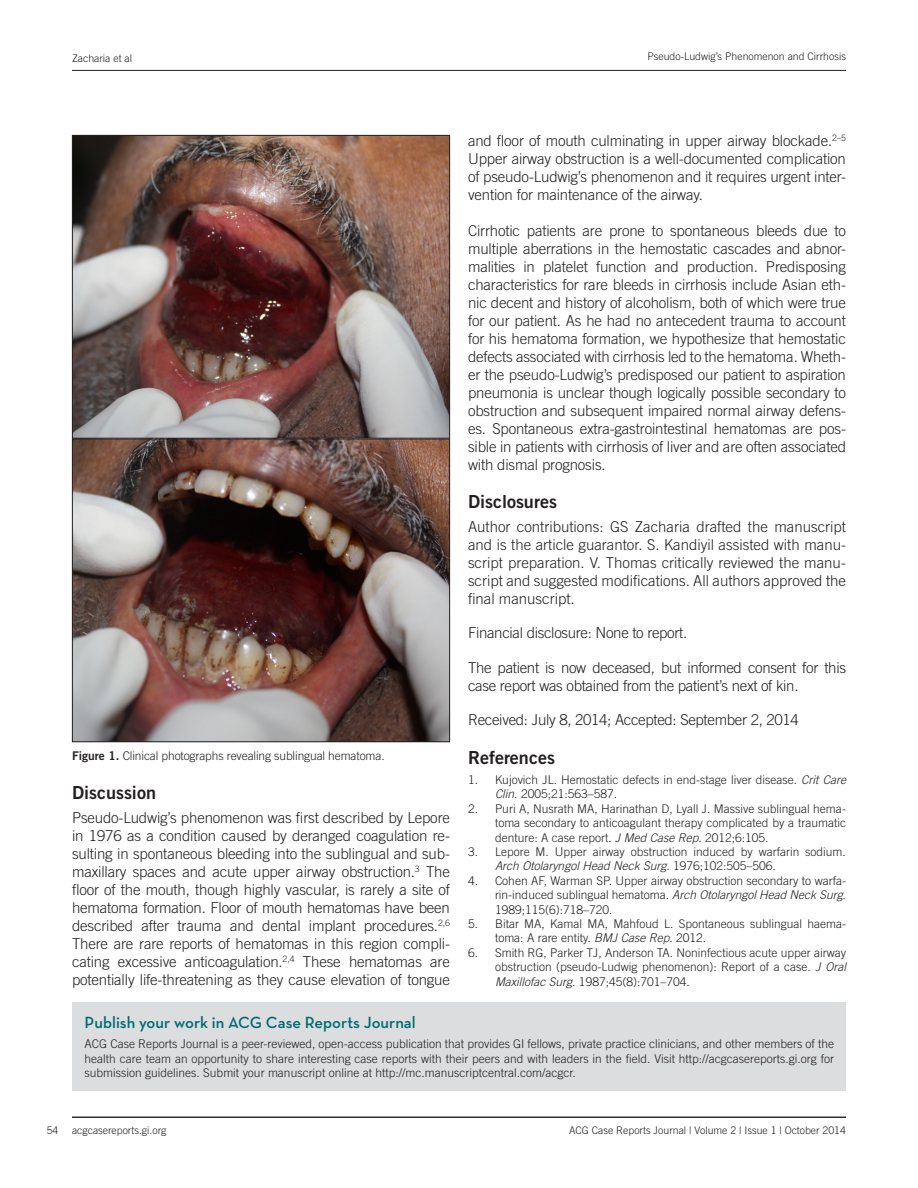
<style>
.page{position:relative;width:918px;height:1188px;background:#fff}
.page>*{position:absolute;margin:0;border:0;box-sizing:border-box;transform-origin:0 0}
.t1{font:18px "Trade Gothic LT Std Bd 2";color:#231f20}
.t2{font:600 16.5px "Neutraface Text";color:#006a71}
.CRJ_Paragraph_Style{font:300 15px/18px "Trade Gothic LT Std";letter-spacing:-.01em;color:#231f20;text-align:justify}
.t3{font:300 12px/14.4px "Trade Gothic LT Std";color:#231f20;text-align:justify}
.t4{font:300 10.5px "Trade Gothic LT Std";color:#231f20}
.s1{font-family:"Trade Gothic LT Std Bd 2";font-weight:400}
.s2{font-style:italic}
</style>
<div class="page">
<div style="left:73px;top:1002px;width:773px;height:89px;background:#dcdddf"></div>
<hr style="left:72px;top:70px;width:774px;height:1px;background:#231f20">
<hr style="left:72px;top:1117px;width:774px;height:1px;background:#231f20">
<img style="left:74px;top:137px;width:374px;height:603px">
<div style="left:72px;top:135px;width:378px;height:304px;border:1px solid #231f20"></div>
<div style="left:72px;top:439px;width:378px;height:303px;border:1px solid #231f20"></div>
<p class="t4" style="left:72px;top:52px;width:62px">Zacharia et al</p>
<p class="t4" style="left:647px;top:50px;width:200px">Pseudo-Ludwig’s Phenomenon and Cirrhosis</p>
<p class="t3" style="left:72px;top:748px;width:314px"><span class="s1">Figure 1.</span> Clinical photographs revealing sublingual hematoma.</p>
<p class="t1" style="left:72px;top:782px;width:86px">Discussion</p>
<p class="CRJ_Paragraph_Style" style="left:72px;top:809px;width:380px">Pseudo-Ludwig’s phenomenon was first described by Lepore in 1976 as a condition caused by deranged coagulation re&shy;sulting in spontaneous bleeding into the sublingual and sub&shy;maxillary spaces and acute upper airway obstruction.<sup>3</sup> The floor of the mouth, though highly vascular, is rarely a site of hematoma formation. Floor of mouth hematomas have been described after trauma and dental implant procedures.<sup>2,6<br></sup>There are rare reports of hematomas in this region compli&shy;cating excessive anticoagulation.<sup>2,4</sup> These hematomas are potentially life-threatening as they cause elevation of tongue</p>
<p class="CRJ_Paragraph_Style" style="left:468px;top:131px;width:379px">and floor of mouth culminating in upper airway blockade.<sup>2–5<br></sup>Upper airway obstruction is a well-documented complication of pseudo-Ludwig’s phenomenon and it requires urgent inter&shy;vention for maintenance of the airway.</p>
<p class="CRJ_Paragraph_Style" style="left:468px;top:221px;width:380px">Cirrhotic patients are prone to spontaneous bleeds due to multiple aberrations in the hemostatic cascades and abnor&shy;malities in platelet function and production. Predisposing characteristics for rare bleeds in cirrhosis include Asian eth&shy;nic decent and history of alcoholism, both of which were true for our patient. As he had no antecedent trauma to account for his hematoma formation, we hypothesize that hemostatic defects associated with cirrhosis led to the hematoma. Wheth&shy;er the pseudo-Ludwig’s predisposed our patient to aspiration pneumonia is unclear though logically possible secondary to obstruction and subsequent impaired normal airway defens&shy;es. Spontaneous extra-gastrointestinal hematomas are pos&shy;sible in patients with cirrhosis of liver and are often associated with dismal prognosis.</p>
<p class="t1" style="left:468px;top:490px;width:90px">Disclosures</p>
<p class="CRJ_Paragraph_Style" style="left:468px;top:517px;width:380px">Author contributions: GS Zacharia drafted the manuscript and is the article guarantor. S. Kandiyil assisted with manu&shy;script preparation. V. Thomas critically reviewed the manu&shy;script and suggested modifications. All authors approved the final manuscript.</p>
<p class="CRJ_Paragraph_Style" style="left:468px;top:624px;width:221px">Financial disclosure: None to report.</p>
<p class="CRJ_Paragraph_Style" style="left:468px;top:658px;width:380px">The patient is now deceased, but informed consent for this case report was obtained from the patient’s next of kin.</p>
<p class="CRJ_Paragraph_Style" style="left:468px;top:711px;width:332px">Received: July 8, 2014; Accepted: September 2, 2014</p>
<p class="t1" style="left:468px;top:746px;width:88px">References</p>
<p class="t3" style="left:495px;top:772px;width:353px;text-indent:-27px">1. Kujovich JL. Hemostatic defects in end-stage liver disease. <span class="s2">Crit Care<br>Clin</span>. 2005;21:563–587.</p>
<p class="t3" style="left:495px;top:801px;width:353px;text-indent:-27px">2. Puri A, Nusrath MA, Harinathan D, Lyall J. Massive sublingual hema&shy;toma secondary to anticoagulant therapy complicated by a traumatic denture: A case report. <span class="s2">J Med Case Rep</span>. 2012;6:105.</p>
<p class="t3" style="left:495px;top:844px;width:352px;text-indent:-27px">3. Lepore M. Upper airway obstruction induced by warfarin sodium.<br><span class="s2">Arch Otolaryngol Head Neck Surg</span>. 1976;102:505–506.</p>
<p class="t3" style="left:495px;top:873px;width:353px;text-indent:-27px">4. Cohen AF, Warman SP. Upper airway obstruction secondary to warfa&shy;rin-induced sublingual hematoma. <span class="s2">Arch Otolaryngol Head Neck Surg</span>.<br>1989;115(6):718–720.</p>
<p class="t3" style="left:495px;top:916px;width:353px;text-indent:-27px">5. Bitar MA, Kamal MA, Mahfoud L. Spontaneous sublingual haema&shy;toma: A rare entity. <span class="s2">BMJ Case Rep</span>. 2012.</p>
<p class="t3" style="left:495px;top:945px;width:353px;text-indent:-27px">6. Smith RG, Parker TJ, Anderson TA. Noninfectious acute upper airway obstruction (pseudo-Ludwig phenomenon): Report of a case. <span class="s2">J Oral Maxillofac Surg</span>. 1987;45(8):701–704.</p>
<p class="t2" style="left:85px;top:1012px;width:333px">Publish your work in ACG Case Reports Journal</p>
<p class="t3" style="left:85px;top:1037px;width:751px">ACG Case Reports Journal is a peer-reviewed, open-access publication that provides GI fellows, private practice clinicians, and other members of the health care team an opportunity to share interesting case reports with their peers and with leaders in the field. Visit http://acgcasereports.gi.org for submission guidelines. Submit your manuscript online at http://mc.manuscriptcentral.com/acgcr.</p>
<p class="t4" style="left:47px;top:1124px;width:13px">54</p>
<p class="t4" style="left:569px;top:1124px;width:278px">ACG Case Reports Journal | Volume 2 | Issue 1 | October 2014</p>
<p class="t4" style="left:72px;top:1124px;width:96px">acgcasereports.gi.org</p>
</div>
